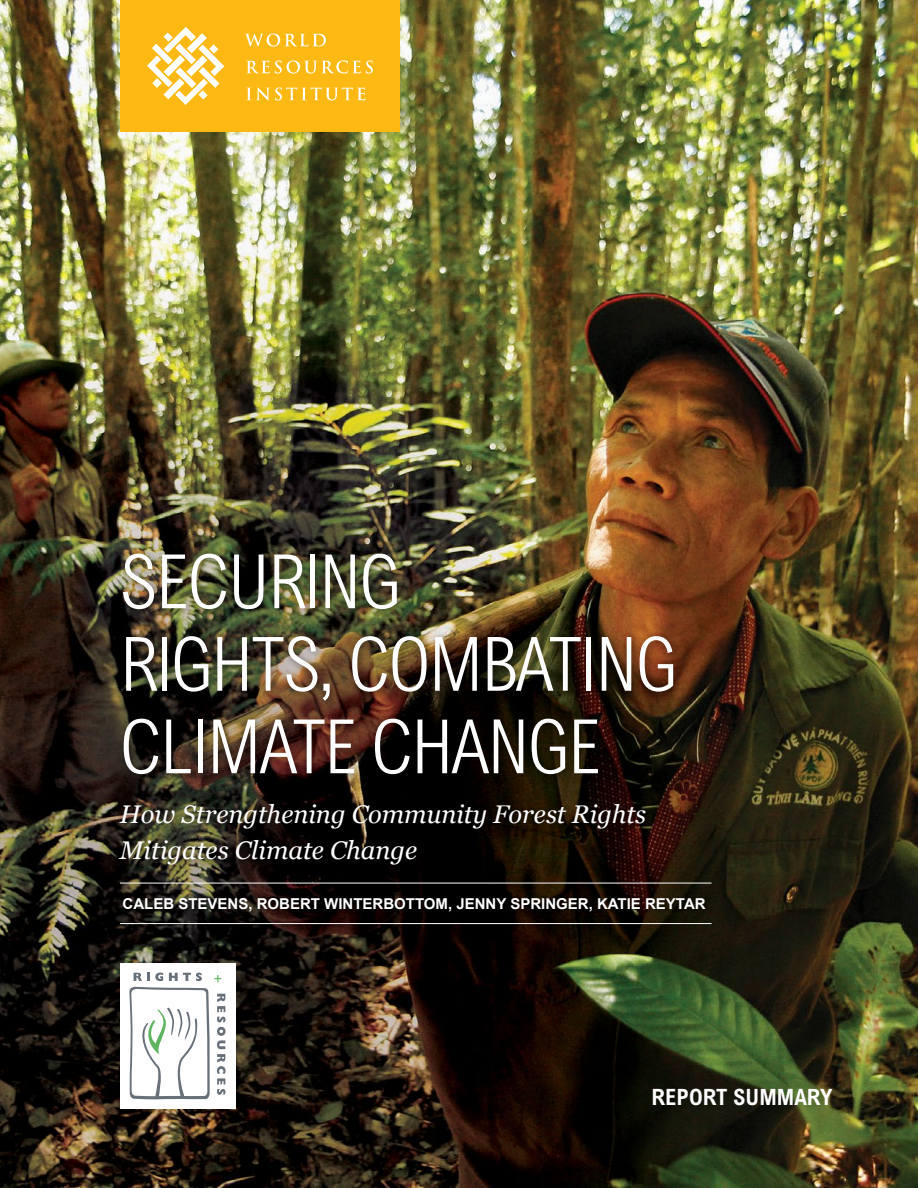
<style>
.page{position:relative;width:918px;height:1188px;background:#fff}
.page>*{position:absolute;margin:0;border:0;box-sizing:border-box;transform-origin:0 0}
.t1{font:300 condensed 75px/82.5px "Arial MT Std";letter-spacing:-.02em;color:#fff}
.t2{font:italic 25.5px/36px "Georgia";color:#fff}
.t3{font:700 condensed 22.5px "Arial MT Std";color:#fff}
.t4{font:700 15px "Arial";color:#fff}
</style>
<div class="page">
<img style="left:0;top:0;width:918px;height:1188px">
<div style="left:120px;top:0;width:280px;height:132px;background:#fdb913"></div>
<svg style="left:147px;top:27px;width:77px;height:78px"></svg>
<svg style="left:245px;top:34px;width:81px;height:13px"></svg>
<svg style="left:246px;top:61px;width:127px;height:13px"></svg>
<svg style="left:246px;top:87px;width:119px;height:13px"></svg>
<div style="left:114px;top:547px;width:569px;height:326px;background:#000;opacity:.5"></div>
<div style="left:123px;top:899px;width:586px;height:16px;background:#000;opacity:.4"></div>
<hr style="left:120px;top:883px;width:592px;height:1px;background:#fff">
<hr style="left:120px;top:923px;width:592px;height:1px;background:#fff">
<div style="left:120px;top:963px;width:115px;height:146px;background:#fff"></div>
<svg style="left:129px;top:973px;width:97px;height:126px"></svg>
<h1 class="t1" style="left:120px;top:540px;width:559px">SECURING<br>RIGHTS, COMBATING<br>CLIMATE CHANGE</h1>
<p class="t2" style="left:120px;top:795px;width:528px">How Strengthening Community Forest Rights<br>Mitigates Climate Change</p>
<p class="t4" style="left:123px;top:894px;width:585px">CALEB STEVENS, ROBERT WINTERBOTTOM, JENNY SPRINGER, KATIE REYTAR</p>
<p class="t3" style="left:652px;top:1084px;width:183px">REPORT SUMMARY</p>
</div>
